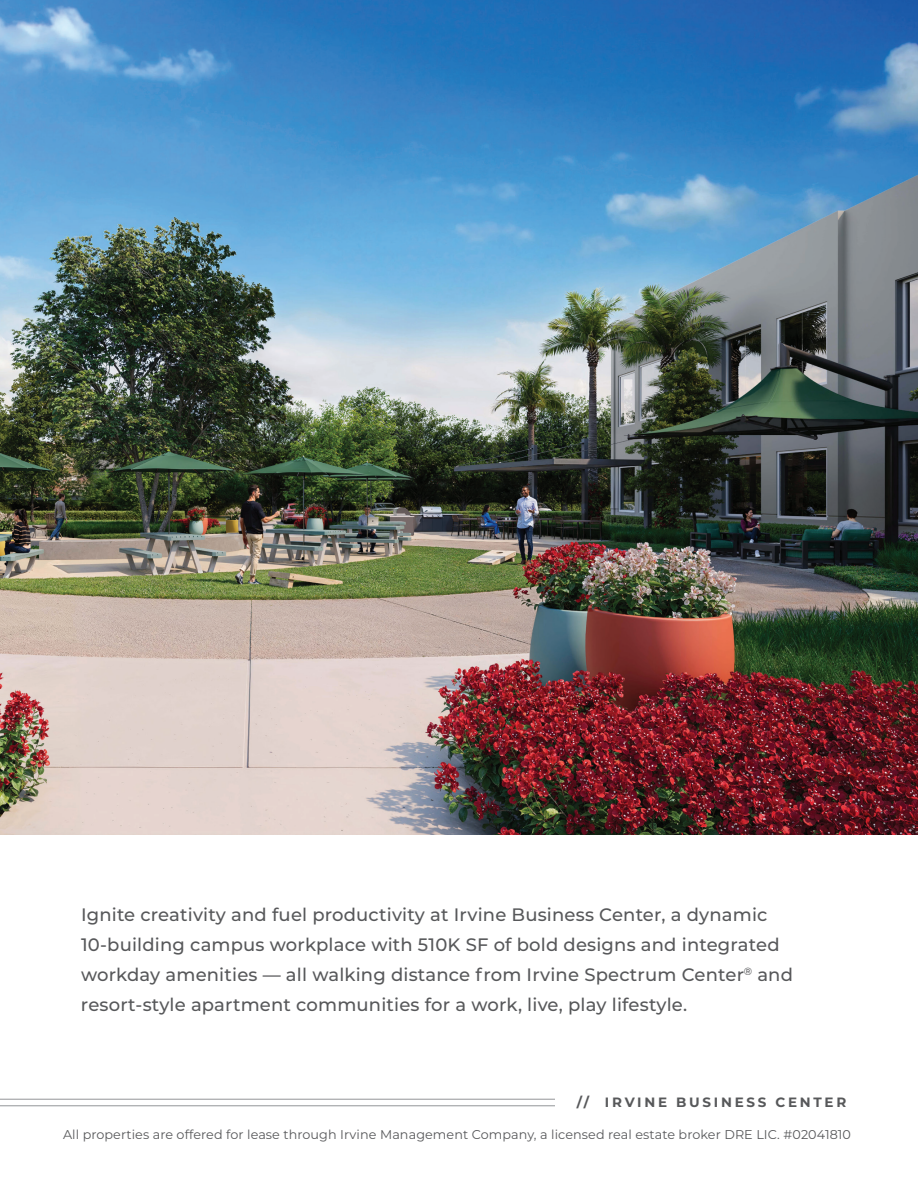
<style>
.page{position:relative;width:918px;height:1188px;background:#fff}
.page>*{position:absolute;margin:0;border:0;box-sizing:border-box;transform-origin:0 0}
.t1{font:500 18px/30px "Montserrat";letter-spacing:.01em;color:#57585a}
.t2{font:700 13.5px "Montserrat";letter-spacing:.2em;color:#57585a}
.t3{font:12.75px "Montserrat";letter-spacing:.005em;color:#57585a}
</style>
<div class="page">
<hr style="left:0;top:1099px;width:555px;height:1px;background:#939598">
<hr style="left:0;top:1105px;width:555px;height:1px;background:#939598">
<img style="left:0;top:0;width:918px;height:834px">
<p class="t1" style="left:81px;top:899px;width:714px">Ignite creativity and fuel productivity at Irvine Business Center, a dynamic 10-building campus workplace with 510K SF of bold designs and integrated workday amenities — all walking distance from Irvine Spectrum Center<sup>®</sup> and resort-style apartment communities for a work, live, play lifestyle.</p>
<p class="t2" style="left:577px;top:1093px;width:271px">// IRVINE BUSINESS CENTER</p>
<p class="t3" style="left:63px;top:1126px;width:790px">All properties are offered for lease through Irvine Management Company, a licensed real estate broker DRE LIC. #02041810</p>
</div>
